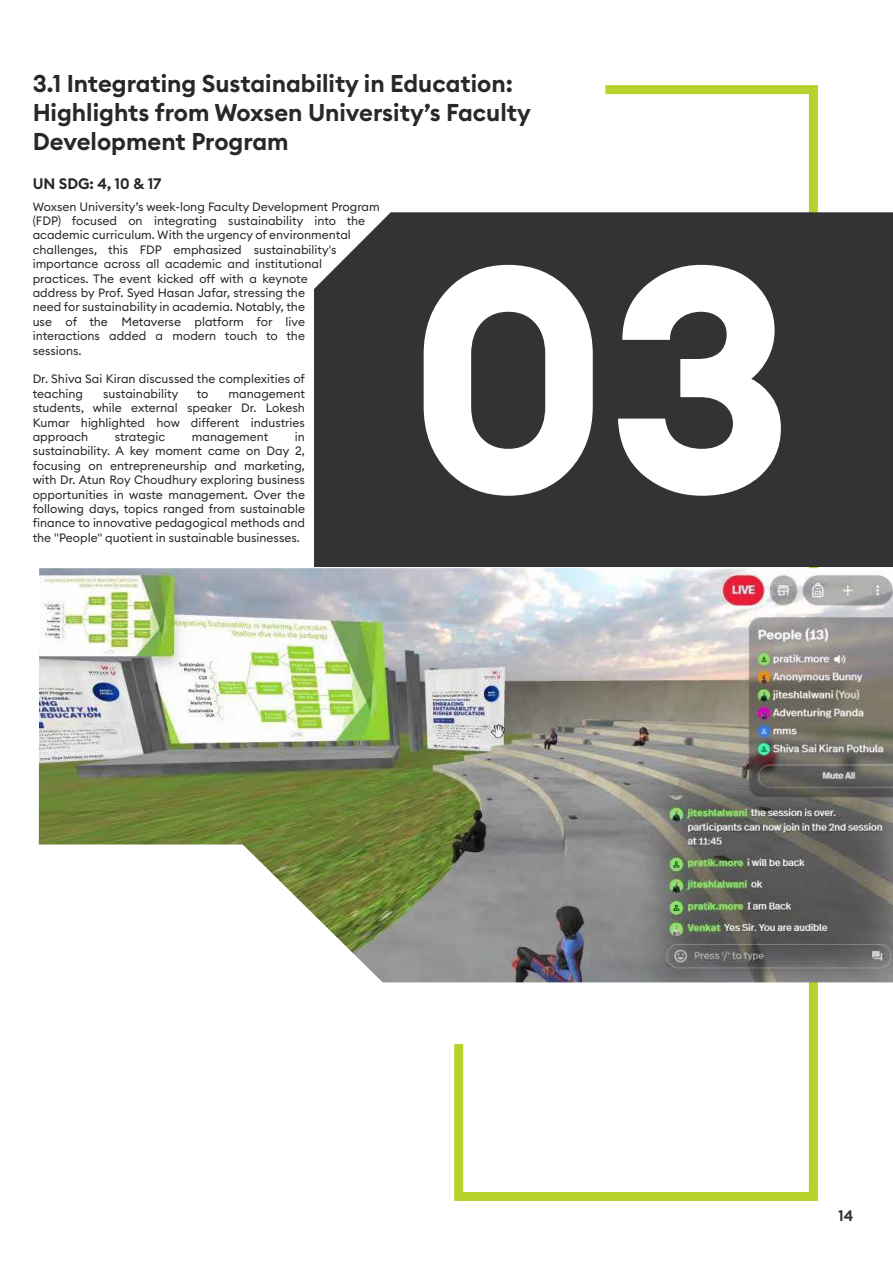
<style>
.page{position:relative;width:893px;height:1263px;background:#fff}
.page>*{position:absolute;margin:0;border:0;box-sizing:border-box;transform-origin:0 0}
.t1{font:700 315px "Euclid Circular B";color:#fff}
.t2{font:600 24px/28.8px "Euclid Circular B";color:#292728}
.t3{font:600 15px "Euclid Circular B";color:#292728}
.t4{font:600 15px "Euclid Circular B";color:#333}
.t5{font:12px/14.4px "Euclid Circular B";color:#292728}
</style>
<div class="page">
<svg style="left:450px;top:85px;width:372px;height:1116px"></svg>
<div style="left:314px;top:211px;width:579px;height:356px;background:#333"></div>
<img style="left:39px;top:568px;width:854px;height:414px">
<h2 class="t2" style="left:33px;top:70px;width:500px">3.1 Integrating Sustainability in Education:<br>Highlights from Woxsen University’s Faculty<br>Development Program</h2>
<p class="t3" style="left:33px;top:174px;width:130px">UN SDG: 4, 10 &amp; 17</p>
<p class="t5" style="left:33px;top:199px;width:348px">Woxsen University’s week-long Faculty Development Program (FDP) focused on integrating sustainability into the academic curriculum. With the urgency of environmental challenges, this FDP emphasized sustainability's importance across all academic and institutional practices. The event kicked off with a keynote<br>address by Prof. Syed Hasan Jafar, stressing the<br>need for sustainability in academia. Notably, the<br>use of the Metaverse platform for live<br>interactions added a modern touch to the<br>sessions.</p>
<p class="t5" style="left:33px;top:372px;width:274px">Dr. Shiva Sai Kiran discussed the complexities of teaching</p>
<p class="t5" style="left:103px;top:386px;width:77px">sustainability</p>
<p class="t5" style="left:197px;top:386px;width:13px">to</p>
<p class="t5" style="left:33px;top:386px;width:274px;text-align:justify;text-indent:196px">management students, while external speaker Dr. Lokesh Kumar highlighted how different industries approach</p>
<p class="t5" style="left:33px;top:429px;width:274px;text-align:justify;text-indent:262px">in sustainability. A key moment came on Day 2, focusing on entrepreneurship and marketing, with Dr. Atun Roy Choudhury exploring business opportunities in waste management. Over the following days, topics ranged from sustainable finance to innovative pedagogical methods and the "People" quotient in sustainable businesses.</p>
<p class="t5" style="left:115px;top:429px;width:52px">strategic</p>
<p class="t5" style="left:192px;top:429px;width:78px">management</p>
<h1 class="t1" style="left:408px;top:177px;width:387px">03</h1>
<p class="t4" style="left:838px;top:1206px;width:17px">14</p>
</div>
